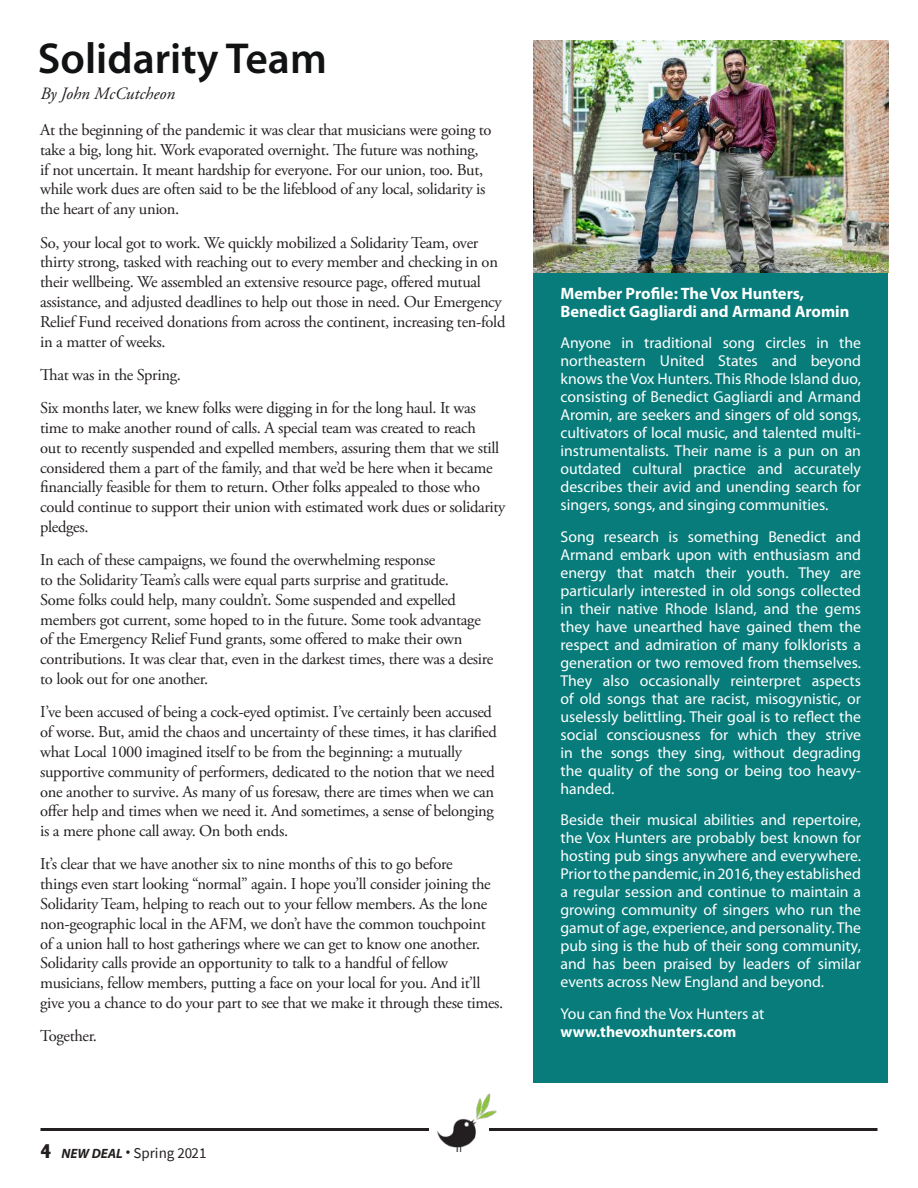
<style>
.page{position:relative;width:918px;height:1188px;background:#fff}
.page>*{position:absolute;margin:0;border:0;box-sizing:border-box;transform-origin:0 0}
.t1{font:600 43.5px "Myriad Pro";color:#111213}
.t2{font:800 condensed 21px "Abadi";color:#241f1f}
.t3{font:italic 17.25px "Adobe Garamond Pro";color:#241f1f}
.t4{font:16.5px/19.8px "Adobe Garamond Pro";letter-spacing:-.02em;color:#241f1f}
.t5{font:700 16.5px/18px "Myriad Pro";color:#fff}
.t6{font:15.75px/18px "Myriad Pro";color:#fff;text-align:justify}
.t7{font:700 15.75px "Myriad Pro";color:#fff}
.t8{font:15px "Source Sans Pro";color:#241f1f}
.s1{font-family:"Myriad Pro";font-weight:700;font-style:italic;font-size:13.5px}
</style>
<div class="page">
<div style="left:534px;top:40px;width:354px;height:1043px;background:#077c7a"></div>
<hr style="left:40px;top:1128px;width:838px;height:3px;background:#241f1f">
<div style="left:429px;top:1120px;width:60px;height:48px;background:#fff"></div>
<img style="left:437px;top:1094px;width:60px;height:58px">
<img style="left:534px;top:40px;width:354px;height:232px">
<h1 class="t1" style="left:38px;top:31px;width:291px">Solidarity Team</h1>
<p class="t3" style="left:40px;top:83px;width:136px">By John McCutcheon</p>
<p class="t4" style="left:40px;top:121px;width:453px">At the beginning of the pandemic it was clear that musicians were going to take a big, long hit. Work evaporated overnight. The future was nothing,<br>if not uncertain. It meant hardship for everyone. For our union, too. But, while work dues are often said to be the lifeblood of any local, solidarity is the heart of any union.</p>
<p class="t4" style="left:40px;top:233px;width:467px">So, your local got to work. We quickly mobilized a Solidarity Team, over thirty strong, tasked with reaching out to every member and checking in on their wellbeing. We assembled an extensive resource page, offered mutual assistance, and adjusted deadlines to help out those in need. Our Emergency Relief Fund received donations from across the continent, increasing ten-fold in a matter of weeks.</p>
<p class="t4" style="left:40px;top:359px;width:437px;line-height:33.3px">That was in the Spring.<br>Six months later, we knew folks were digging in for the long haul. It was</p>
<p class="t4" style="left:40px;top:418px;width:467px">time to make another round of calls. A special team was created to reach<br>out to recently suspended and expelled members, assuring them that we still considered them a part of the family, and that we’d be here when it became financially feasible for them to return. Other folks appealed to those who could continue to support their union with estimated work dues or solidarity pledges.</p>
<p class="t4" style="left:40px;top:551px;width:455px">In each of these campaigns, we found the overwhelming response<br>to the Solidarity Team’s calls were equal parts surprise and gratitude.<br>Some folks could help, many couldn’t. Some suspended and expelled members got current, some hoped to in the future. Some took advantage of the Emergency Relief Fund grants, some offered to make their own contributions. It was clear that, even in the darkest times, there was a desire to look out for one another.</p>
<p class="t4" style="left:40px;top:703px;width:458px">I’ve been accused of being a cock-eyed optimist. I’ve certainly been accused of worse. But, amid the chaos and uncertainty of these times, it has clarified what Local 1000 imagined itself to be from the beginning: a mutually supportive community of performers, dedicated to the notion that we need one another to survive. As many of us foresaw, there are times when we can offer help and times when we need it. And sometimes, a sense of belonging is a mere phone call away. On both ends.</p>
<p class="t4" style="left:40px;top:855px;width:465px">It’s clear that we have another six to nine months of this to go before<br>things even start looking “normal” again. I hope you’ll consider joining the Solidarity Team, helping to reach out to your fellow members. As the lone non-geographic local in the AFM, we don’t have the common touchpoint<br>of a union hall to host gatherings where we can get to know one another.<br>Solidarity calls provide an opportunity to talk to a handful of fellow musicians, fellow members, putting a face on your local for you. And it’ll give you a chance to do your part to see that we make it through these times.</p>
<p class="t4" style="left:40px;top:1027px;width:58px">Together.</p>
<p class="t2" style="left:41px;top:1139px;width:12px">4</p>
<p class="t8" style="left:62px;top:1143px;width:146px"><span class="s1">NEW DEAL</span> • Spring 2021</p>
<p class="t5" style="left:561px;top:284px;width:290px">Member Profile: The Vox Hunters,<br>Benedict Gagliardi and Armand Aromin</p>
<p class="t6" style="left:561px;top:334px;width:302px">Anyone in traditional song circles in the northeastern United States and beyond knows the Vox Hunters. This Rhode Island duo, consisting of Benedict Gagliardi and Armand Aromin, are seekers and singers of old songs, cultivators of local music, and talented multi&shy;instrumentalists. Their name is a pun on an outdated cultural practice and accurately describes their avid and unending search for singers, songs, and singing communities.</p>
<p class="t6" style="left:561px;top:527px;width:302px">Song research is something Benedict and Armand embark upon with enthusiasm and energy that match their youth. They are particularly interested in old songs collected in their native Rhode Island, and the gems they have unearthed have gained them the respect and admiration of many folklorists a generation or two removed from themselves.<br>They also occasionally reinterpret aspects of old songs that are racist, misogynistic, or uselessly belittling. Their goal is to reflect the social consciousness for which they strive in the songs they sing, without degrading the quality of the song or being too heavy&shy;handed.</p>
<p class="t6" style="left:561px;top:811px;width:302px">Beside their musical abilities and repertoire, the Vox Hunters are probably best known for hosting pub sings anywhere and everywhere.<br>Prior to the pandemic, in 2016, they established a regular session and continue to maintain a growing community of singers who run the gamut of age, experience, and personality. The pub sing is the hub of their song community, and has been praised by leaders of similar events across New England and beyond.</p>
<p class="t6" style="left:561px;top:1004px;width:205px">You can find the Vox Hunters at</p>
<p class="t7" style="left:561px;top:1021px;width:177px">www.thevoxhunters.com</p>
</div>
